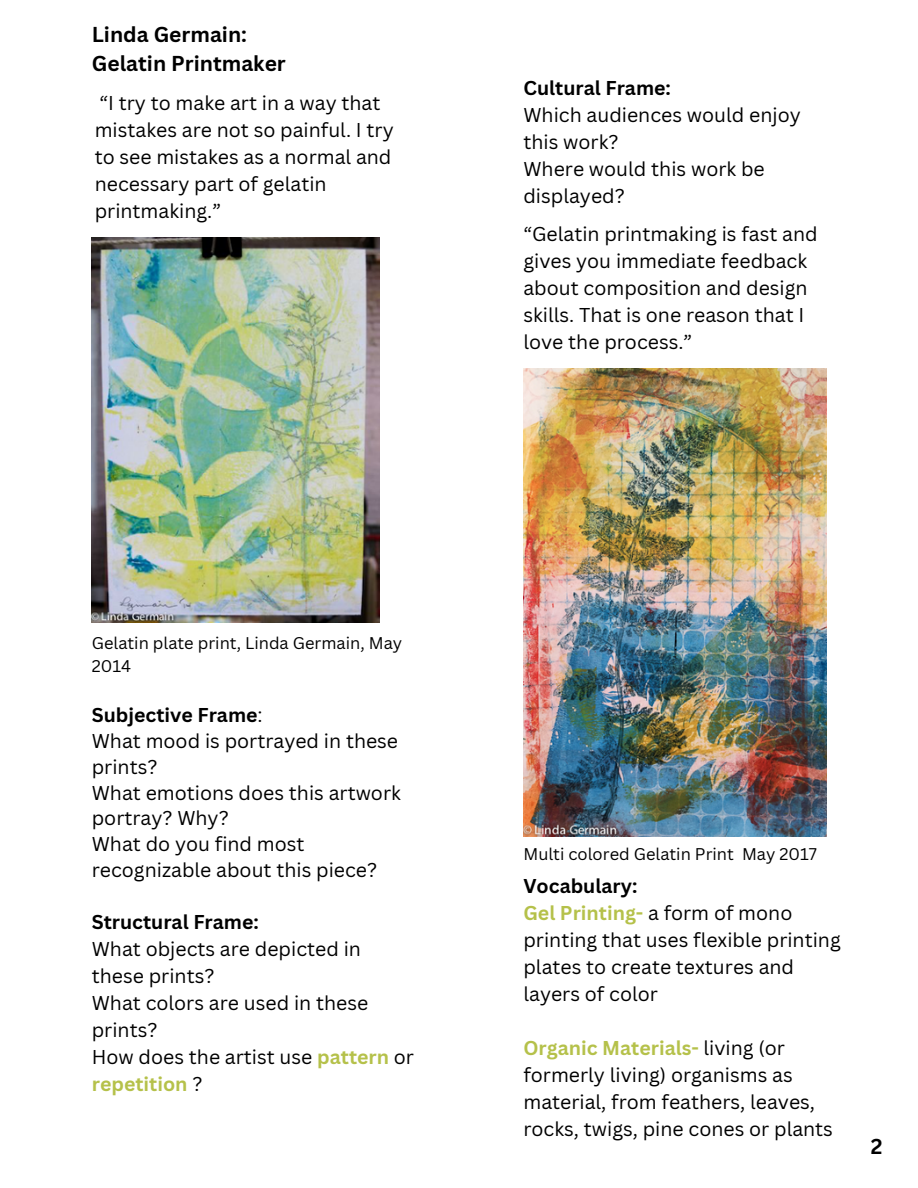
<style>
.page{position:relative;width:918px;height:1188px;background:#fff}
.page>*{position:absolute;margin:0;border:0;box-sizing:border-box;transform-origin:0 0}
.t1{font:700 21px/29.2px "Canva Sans";color:#000}
.t2{font:19.5px/27px "Canva Sans";color:#000}
.t3{font:16.5px/22.5px "Canva Sans";color:#000}
.s1{font-weight:700}
.s2{font-weight:700;color:#b5c14a}
</style>
<div class="page">
<img style="left:523px;top:368px;width:303px;height:468px">
<img style="left:92px;top:238px;width:288px;height:384px">
<h2 class="t1" style="left:92px;top:19px;width:196px">Linda Germain:<br>Gelatin Printmaker</h2>
<h2 class="t2" style="left:95px;top:89px;width:301px">“I try to make art in a way that mistakes are not so painful. I try to see mistakes as a normal and necessary part of gelatin printmaking.”</h2>
<h2 class="t2" style="left:523px;top:74px;width:279px"><span class="s1">Cultural Frame:<br></span>Which audiences would enjoy this work?<br>Where would this work be displayed?</h2>
<h2 class="t2" style="left:523px;top:220px;width:296px">“Gelatin printmaking is fast and gives you immediate feedback about composition and design skills. That is one reason that I love the process.”</h2>
<h2 class="t3" style="left:92px;top:632px;width:312px">Gelatin plate print, Linda Germain, May<br>2014</h2>
<p class="t2" style="left:92px;top:702px;width:311px;line-height:25.8px"><span class="s1">Subjective Frame</span>:<br>What mood is portrayed in these prints?<br>What emotions does this artwork portray? Why?<br>What do you find most recognizable about this piece?</p>
<p class="t2" style="left:92px;top:908px;width:324px"><span class="s1">Structural Frame:<br></span>What objects are depicted in these prints?<br>What colors are used in these prints?<br>How does the artist use <span class="s2">pattern</span> or <span class="s2">repetition</span> ?</p>
<p class="t3" style="left:523px;top:843px;width:295px">Multi colored Gelatin Print May 2017</p>
<h2 class="t2" style="left:523px;top:872px;width:319px"><span class="s1">Vocabulary:<br></span><span class="s2">Gel Printing-</span> a form of mono printing that uses flexible printing plates to create textures and layers of color</h2>
<p class="t2" style="left:523px;top:1034px;width:311px"><span class="s2">Organic Materials-</span> living (or formerly living) organisms as material, from feathers, leaves, rocks, twigs, pine cones or plants</p>
<p class="t1" style="left:871px;top:1131px;width:13px">2</p>
</div>
